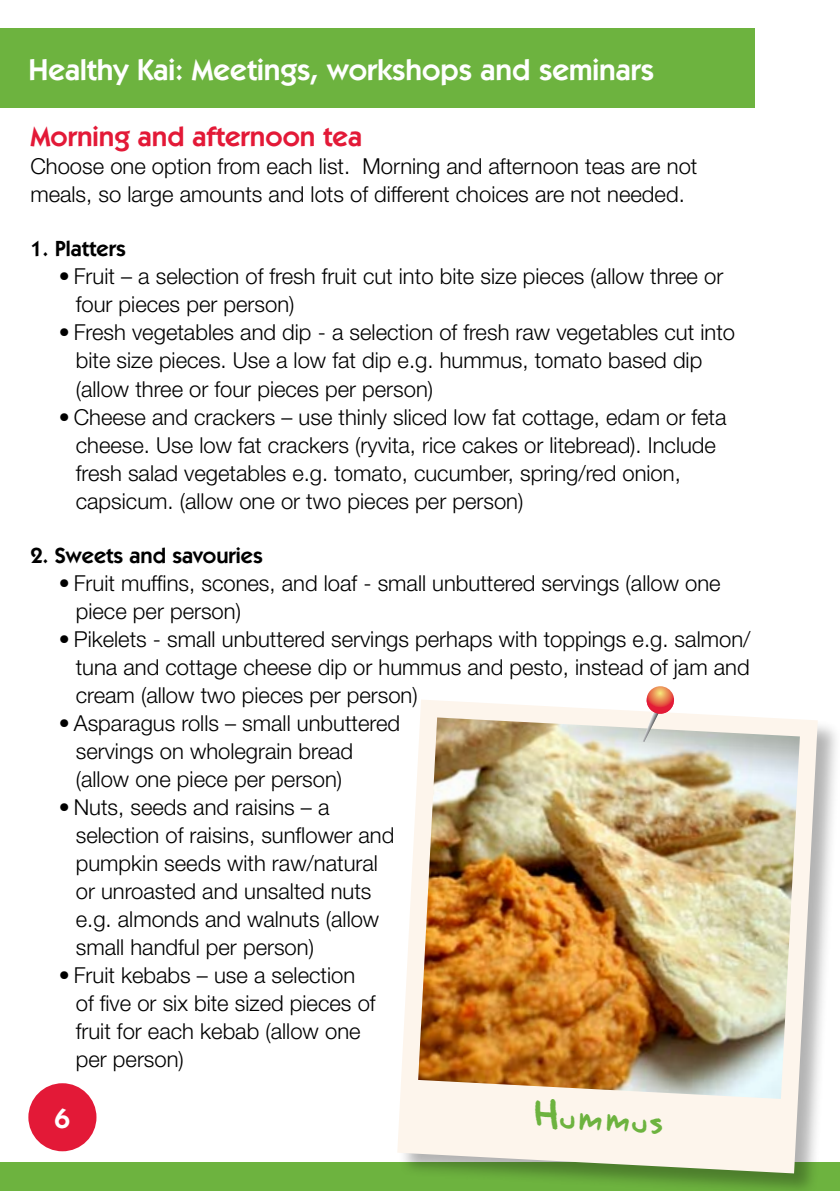
<style>
.page{position:relative;width:840px;height:1191px;background:#fff}
.page>*{position:absolute;margin:0;border:0;box-sizing:border-box;transform-origin:0 0}
.t1{font:41.6px "Penof Truth";color:#6db33f}
.t2{font:600 30px "Itc Kabel";color:#fff}
.t3{font:600 28px "Itc Kabel";color:#e31937}
.t4{font:600 28px "Itc Kabel";color:#fff}
.t5{font:300 22px/28px "Helvetica Neue";color:#000}
.t6{font:600 22px "Itc Kabel";color:#000}
</style>
<div class="page">
<div style="left:0;top:28px;width:754px;height:80px;background:#6db33f"></div>
<div style="left:0;top:1162px;width:839px;height:29px;background:#6db33f"></div>
<div style="left:28px;top:1083px;width:68px;height:68px;background:#e31937;border-radius:50%"></div>
<div style="left:396px;top:699px;width:443px;height:492px;background:#000;opacity:.3"></div>
<svg style="left:397px;top:699px;width:420px;height:474px;fill:#fdf5ec"></svg>
<img style="left:418px;top:717px;width:381px;height:382px">
<svg style="left:642px;top:686px;width:33px;height:56px;background:#e6baaf"></svg>
<h2 class="t2" style="left:28px;top:52px;width:627px">Healthy Kai: Meetings, workshops and seminars</h2>
<p class="t3" style="left:30px;top:120px;width:333px">Morning and afternoon tea</p>
<p class="t5" style="left:30px;top:152px;width:668px">Choose one option from each list. Morning and afternoon teas are not meals, so large amounts and lots of different choices are not needed.</p>
<p class="t6" style="left:30px;top:236px;width:97px">1. Platters</p>
<p class="t5" style="left:76px;top:262px;width:648px;text-indent:-17px">• Fruit – a selection of fresh fruit cut into bite size pieces (allow three or four pieces per person)</p>
<p class="t5" style="left:76px;top:318px;width:660px;text-indent:-17px">• Fresh vegetables and dip - a selection of fresh raw vegetables cut into bite size pieces. Use a low fat dip e.g. hummus, tomato based dip (allow three or four pieces per person)</p>
<p class="t5" style="left:76px;top:402px;width:652px;text-indent:-17px">• Cheese and crackers – use thinly sliced low fat cottage, edam or feta cheese. Use low fat crackers (ryvita, rice cakes or litebread). Include fresh salad vegetables e.g. tomato, cucumber, spring/red onion, capsicum. (allow one or two pieces per person)</p>
<p class="t6" style="left:30px;top:542px;width:234px">2. Sweets and savouries</p>
<p class="t5" style="left:76px;top:568px;width:646px;text-indent:-17px">• Fruit muffins, scones, and loaf - small unbuttered servings (allow one piece per person)</p>
<p class="t5" style="left:76px;top:624px;width:675px;text-align:justify;text-indent:-17px">• Pikelets - small unbuttered servings perhaps with toppings e.g. salmon/ tuna and cottage cheese dip or hummus and pesto, instead of jam and cream (allow two pieces per person)</p>
<p class="t5" style="left:76px;top:708px;width:325px;text-indent:-17px">• Asparagus rolls – small unbuttered servings on wholegrain bread (allow one piece per person)</p>
<p class="t5" style="left:76px;top:792px;width:320px;text-indent:-17px">• Nuts, seeds and raisins – a selection of raisins, sunflower and pumpkin seeds with raw/natural or unroasted and unsalted nuts e.g. almonds and walnuts (allow small handful per person)</p>
<p class="t5" style="left:76px;top:960px;width:301px;text-indent:-17px">• Fruit kebabs – use a selection of five or six bite sized pieces of fruit for each kebab (allow one per person)</p>
<p class="t4" style="left:55px;top:1102px;width:17px">6</p>
<h1 class="t1" style="left:534px;top:1092px;width:131px;rotate:3deg">Hummus</h1>
</div>
